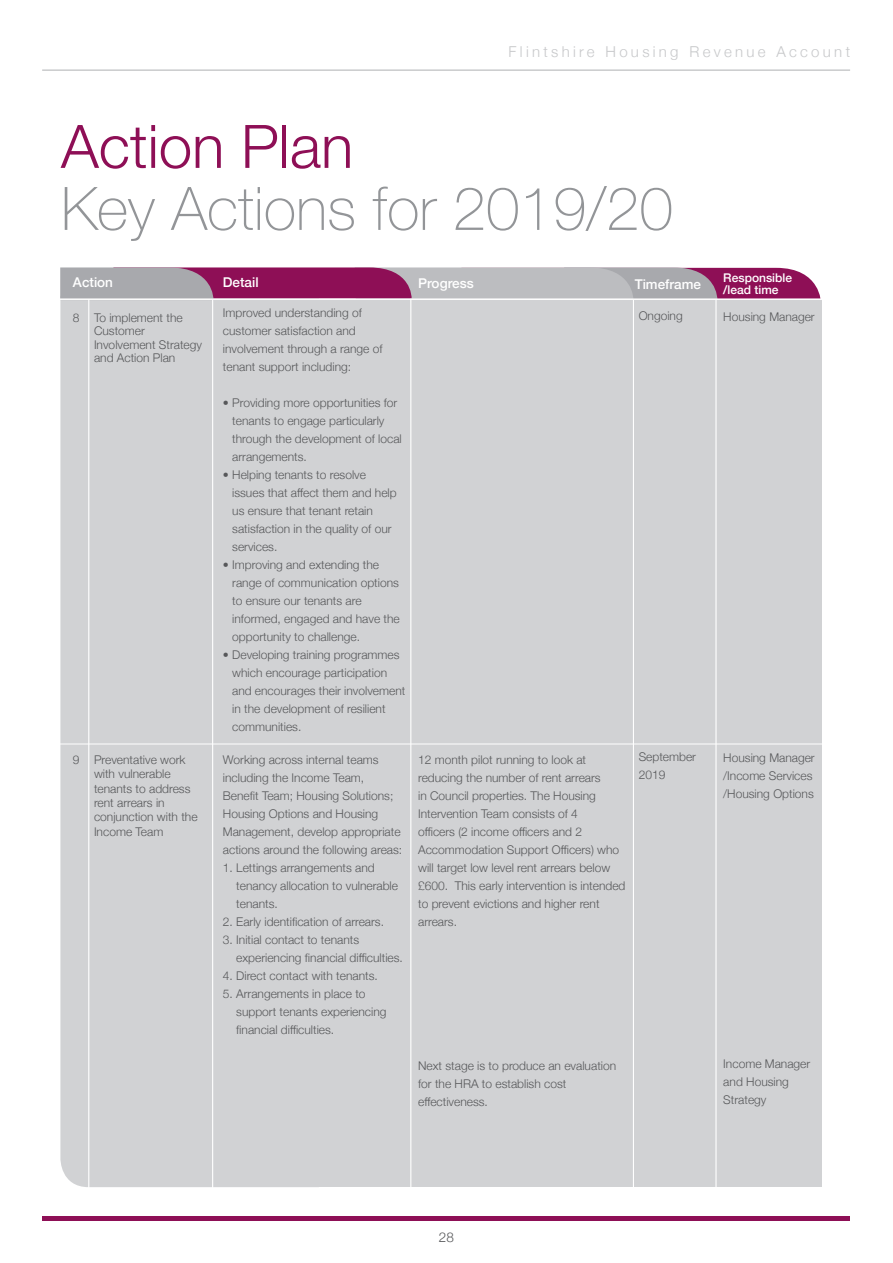
<style>
.page{position:relative;width:893px;height:1263px;background:#fff}
.page>*{position:absolute;margin:0;border:0;box-sizing:border-box;transform-origin:0 0}
.t1{font:100 60px "Helvetica Neue";color:#939598}
.t2{font:300 60px "Helvetica Neue";color:#8e0f56}
.t3{font:300 15px "Helvetica Neue";letter-spacing:.22em;color:#c7c8ca}
.t4{font:500 13.5px "Helvetica Neue";color:#fff}
.t5{font:300 13.5px "Helvetica Neue";color:#57585a}
.t6{font:300 12px/18px "Helvetica Neue";color:#57585a}
.t7{font:500 12px "Helvetica Neue";color:#fff}
</style>
<div class="page">
<hr style="left:42px;top:69px;width:808px;height:2px;background:#c7c8ca">
<hr style="left:42px;top:1216px;width:808px;height:4px;background:#8e0f56">
<div style="left:180px;top:299px;width:642px;height:888px;background:#d1d2d4"></div>
<svg style="left:60px;top:304px;width:259px;height:883px"></svg>
<svg style="left:60px;top:267px;width:761px;height:37px;background:#ab7f9a"></svg>
<hr style="left:212px;top:300px;width:1px;height:900px;background:#fff">
<hr style="left:0;top:298px;width:829px;height:2px;background:#fff">
<hr style="left:410px;top:299px;width:1px;height:899px;background:#fff">
<hr style="left:88px;top:299px;width:1px;height:904px;background:#fff">
<hr style="left:633px;top:300px;width:1px;height:901px;background:#fff">
<hr style="left:34px;top:744px;width:841px;height:1px;background:#fff">
<hr style="left:715px;top:299px;width:2px;height:902px;background:#fff">
<p class="t3" style="left:509px;top:40px;width:343px">Flintshire Housing Revenue Account</p>
<p class="t2" style="left:61px;top:98px;width:294px">Action Plan</p>
<p class="t1" style="left:61px;top:163px;width:613px">Key Actions for 2019/20</p>
<p class="t4" style="left:73px;top:272px;width:42px">Action</p>
<p class="t6" style="left:94px;top:310px;width:90px;line-height:13.5px;text-indent:-21px">8 To implement the<br>Customer</p>
<p class="t6" style="left:94px;top:337px;width:110px;line-height:13.5px">Involvement Strategy and Action Plan</p>
<p class="t4" style="left:223px;top:272px;width:37px">Detail</p>
<p class="t6" style="left:223px;top:303px;width:161px">Improved understanding of customer satisfaction and involvement through a range of tenant support including:</p>
<p class="t6" style="left:232px;top:393px;width:171px;text-indent:-9px">• Providing more opportunities for tenants to engage particularly through the development of local arrangements.</p>
<p class="t6" style="left:232px;top:465px;width:166px;text-indent:-9px">• Helping tenants to resolve issues that affect them and help us ensure that tenant retain satisfaction in the quality of our services.</p>
<p class="t6" style="left:232px;top:555px;width:169px;text-indent:-9px">• Improving and extending the range of communication options to ensure our tenants are informed, engaged and have the opportunity to challenge.</p>
<p class="t6" style="left:232px;top:645px;width:175px;text-indent:-9px">• Developing training programmes which encourage participation and encourages their involvement in the development of resilient communities.</p>
<p class="t6" style="left:223px;top:750px;width:181px">Working across internal teams including the Income Team,<br>Benefit Team; Housing Solutions;<br>Housing Options and Housing<br>Management, develop appropriate actions around the following areas:</p>
<p class="t6" style="left:236px;top:858px;width:163px;text-indent:-13px">1. Lettings arrangements and tenancy allocation to vulnerable tenants.</p>
<p class="t6" style="left:223px;top:912px;width:163px">2. Early identification of arrears.</p>
<p class="t6" style="left:236px;top:930px;width:168px;text-indent:-13px">3. Initial contact to tenants experiencing financial difficulties.</p>
<p class="t6" style="left:223px;top:966px;width:156px">4. Direct contact with tenants.</p>
<p class="t6" style="left:236px;top:984px;width:152px;text-indent:-13px">5. Arrangements in place to support tenants experiencing financial difficulties.</p>
<p class="t4" style="left:418px;top:272px;width:57px">Progress</p>
<p class="t4" style="left:635px;top:273px;width:68px">Timeframe</p>
<p class="t6" style="left:639px;top:305px;width:46px">Ongoing</p>
<p class="t6" style="left:639px;top:746px;width:59px">September</p>
<p class="t6" style="left:639px;top:764px;width:28px">2019</p>
<p class="t6" style="left:418px;top:749px;width:209px">12 month pilot running to look at reducing the number of rent arrears<br>in Council properties. The Housing Intervention Team consists of 4<br>officers (2 income officers and 2<br>Accommodation Support Officers) who will target low level rent arrears below £600. This early intervention is intended to prevent evictions and higher rent arrears.</p>
<p class="t6" style="left:73px;top:749px;width:114px">9 Preventative work</p>
<p class="t6" style="left:94px;top:764px;width:78px">with vulnerable</p>
<p class="t6" style="left:94px;top:778px;width:98px">tenants to address</p>
<p class="t6" style="left:94px;top:793px;width:72px">rent arrears in</p>
<p class="t6" style="left:94px;top:807px;width:105px">conjunction with the</p>
<p class="t6" style="left:94px;top:821px;width:71px">Income Team</p>
<p class="t6" style="left:418px;top:1055px;width:200px">Next stage is to produce an evaluation for the HRA to establish cost effectiveness.</p>
<p class="t7" style="left:723px;top:268px;width:70px">Responsible</p>
<p class="t7" style="left:723px;top:280px;width:57px">/lead time</p>
<p class="t6" style="left:723px;top:306px;width:93px">Housing Manager</p>
<p class="t6" style="left:723px;top:747px;width:93px">Housing Manager</p>
<p class="t6" style="left:723px;top:765px;width:91px">/Income Services</p>
<p class="t6" style="left:723px;top:783px;width:92px">/Housing Options</p>
<p class="t6" style="left:723px;top:1053px;width:89px">Income Manager</p>
<p class="t6" style="left:723px;top:1071px;width:67px">and Housing<br>Strategy</p>
<p class="t5" style="left:439px;top:1226px;width:17px">28</p>
</div>
